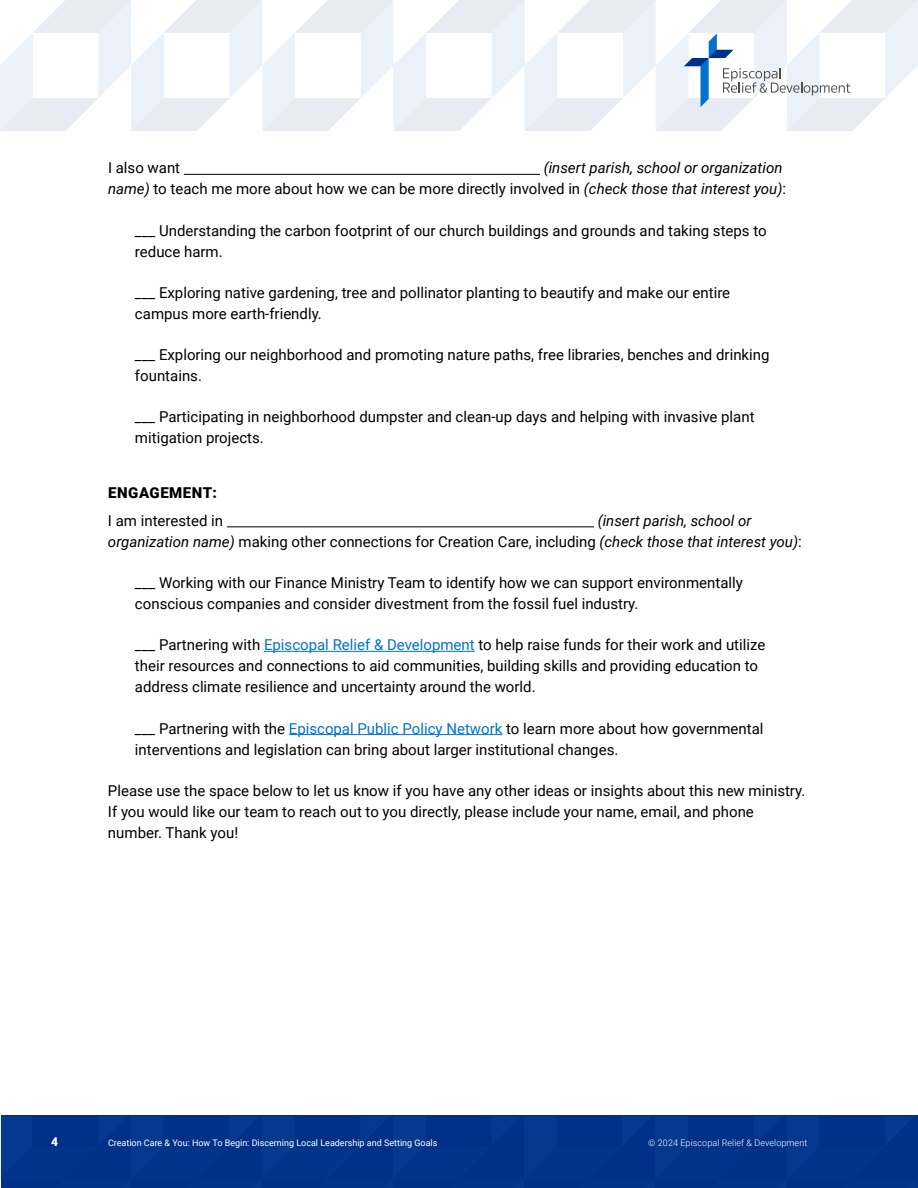
<style>
.page{position:relative;width:918px;height:1188px;background:#fff}
.page>*{position:absolute;margin:0;border:0;box-sizing:border-box;transform-origin:0 0}
.t1{font:15px/21px "Roboto";color:#000}
.t2{font:italic 15px/21px "Roboto";color:#000;text-align:right}
.t3{font:900 15px "Roboto";letter-spacing:.035em;color:#000}
.t4{font:900 12px "Roboto";color:#fff}
.t5{font:9px "Roboto";color:#fff}
.t6{font:300 9px "Roboto";letter-spacing:.01em;color:#fff}
.s1{font-style:normal}
.s2{color:#0072ce}
</style>
<div class="page">
<div style="left:0;top:1116px;width:918px;height:72px;background:#03348c"></div>
<svg style="left:0;top:0;width:918px;height:131px"></svg>
<hr style="left:184px;top:174px;width:356px;height:1px;background:#000">
<hr style="left:227px;top:526px;width:367px;height:1px;background:#000">
<hr style="left:264px;top:651px;width:211px;height:1px;background:#0072ce">
<hr style="left:289px;top:734px;width:213px;height:1px;background:#0072ce">
<p class="t2" style="left:108px;top:157px;width:680px">(insert parish, school or organization<br>name) <span class="s1">to teach me more about how we can be more directly involved in</span> (check those that interest you)<span class="s1">:</span></p>
<p class="t1" style="left:135px;top:219px;width:633px">___ Understanding the carbon footprint of our church buildings and grounds and taking steps to reduce harm.</p>
<p class="t1" style="left:135px;top:281px;width:597px">___ Exploring native gardening, tree and pollinator planting to beautify and make our entire campus more earth-friendly.</p>
<p class="t1" style="left:135px;top:344px;width:636px">___ Exploring our neighborhood and promoting nature paths, free libraries, benches and drinking fountains.</p>
<p class="t1" style="left:135px;top:406px;width:621px">___ Participating in neighborhood dumpster and clean-up days and helping with invasive plant mitigation projects.</p>
<p class="t1" style="left:108px;top:157px;width:74px">I also want</p>
<p class="t3" style="left:108px;top:482px;width:110px">ENGAGEMENT:</p>
<p class="t1" style="left:108px;top:509px;width:117px">I am interested in</p>
<p class="t2" style="left:108px;top:509px;width:695px;text-align:left;text-indent:490px">(insert parish, school or organization name) <span class="s1">making other connections for Creation Care, including</span> (check those that interest you)<span class="s1">:</span></p>
<p class="t1" style="left:135px;top:572px;width:609px">___ Working with our Finance Ministry Team to identify how we can support environmentally conscious companies and consider divestment from the fossil fuel industry.</p>
<p class="t1" style="left:135px;top:634px;width:632px">___ Partnering with <span class="s2">Episcopal Relief &amp; Development</span> to help raise funds for their work and utilize their resources and connections to aid communities, building skills and providing education to address climate resilience and uncertainty around the world.</p>
<p class="t1" style="left:135px;top:717px;width:630px">___ Partnering with the <span class="s2">Episcopal Public Policy Network</span> to learn more about how governmental interventions and legislation can bring about larger institutional changes.</p>
<p class="t1" style="left:108px;top:779px;width:699px">Please use the space below to let us know if you have any other ideas or insights about this new ministry.<br>If you would like our team to reach out to you directly, please include your name, email, and phone number. Thank you!</p>
<p class="t4" style="left:51px;top:1133px;width:8px">4</p>
<p class="t5" style="left:108px;top:1136px;width:331px">Creation Care &amp; You: How To Begin: Discerning Local Leadership and Setting Goals</p>
<p class="t6" style="left:648px;top:1136px;width:160px">© 2024 Episcopal Relief &amp; Development</p>
</div>
